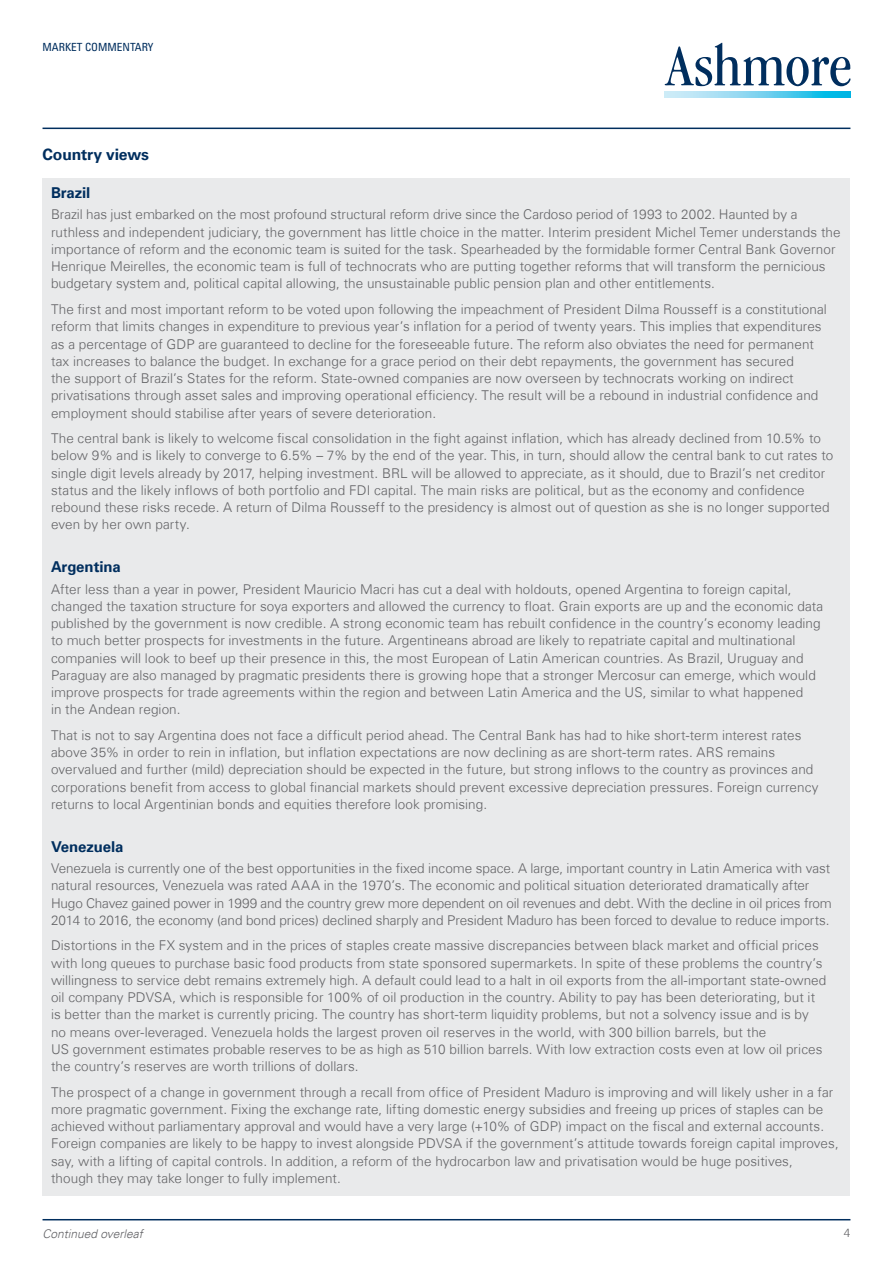
<style>
.page{position:relative;width:893px;height:1263px;background:#fff}
.page>*{position:absolute;margin:0;border:0;box-sizing:border-box;transform-origin:0 0}
.t1{font:700 15.75px "Univers Com 65";letter-spacing:-.01em;color:#002e5e}
.t2{font:700 15px "Univers Com 65";letter-spacing:-.01em;color:#002e5e}
.t3{font:300 13.5px/17.2px "Univers Com 45";letter-spacing:.005em;color:#636366}
.t4{font:italic 300 12px "Univers Com 45";color:#636366}
.t5{font:300 12px "Univers Com 45";color:#636366}
.t6{font:condensed 11.25px "Univers Com 57";color:#002e5e}
</style>
<div class="page">
<svg style="left:665px;top:43px;width:185px;height:43px"></svg>
<svg style="left:665px;top:92px;width:185px;height:6px"></svg>
<hr style="left:43px;top:128px;width:807px;height:1px;background:#002e5e">
<div style="left:43px;top:179px;width:807px;height:1017px;background:#e9eaeb"></div>
<hr style="left:43px;top:1219px;width:807px;height:1px;background:#002e5e">
<p class="t6" style="left:43px;top:40px;width:113px">MARKET COMMENTARY</p>
<p class="t1" style="left:43px;top:145px;width:108px">Country views</p>
<p class="t2" style="left:51px;top:184px;width:41px">Brazil</p>
<p class="t3" style="left:51px;top:206px;width:791px">Brazil has just embarked on the most profound structural reform drive since the Cardoso period of 1993 to 2002. Haunted by a ruthless and independent judiciary, the government has little choice in the matter. Interim president Michel Temer understands the importance of reform and the economic team is suited for the task. Spearheaded by the formidable former Central Bank Governor Henrique Meirelles, the economic team is full of technocrats who are putting together reforms that will transform the pernicious budgetary system and, political capital allowing, the unsustainable public pension plan and other entitlements.</p>
<p class="t3" style="left:51px;top:301px;width:777px">The first and most important reform to be voted upon following the impeachment of President Dilma Rousseff is a constitutional reform that limits changes in expenditure to previous year’s inflation for a period of twenty years. This implies that expenditures as a percentage of GDP are guaranteed to decline for the foreseeable future. The reform also obviates the need for permanent tax increases to balance the budget. In exchange for a grace period on their debt repayments, the government has secured<br>the support of Brazil’s States for the reform. State-owned companies are now overseen by technocrats working on indirect privatisations through asset sales and improving operational efficiency. The result will be a rebound in industrial confidence and employment should stabilise after years of severe deterioration.</p>
<p class="t3" style="left:51px;top:430px;width:784px">The central bank is likely to welcome fiscal consolidation in the fight against inflation, which has already declined from 10.5% to below 9% and is likely to converge to 6.5% – 7% by the end of the year. This, in turn, should allow the central bank to cut rates to single digit levels already by 2017, helping investment. BRL will be allowed to appreciate, as it should, due to Brazil’s net creditor status and the likely inflows of both portfolio and FDI capital. The main risks are political, but as the economy and confidence rebound these risks recede. A return of Dilma Rousseff to the presidency is almost out of question as she is no longer supported even by her own party.</p>
<p class="t2" style="left:51px;top:558px;width:71px">Argentina</p>
<p class="t3" style="left:51px;top:580px;width:774px">After less than a year in power, President Mauricio Macri has cut a deal with holdouts, opened Argentina to foreign capital, changed the taxation structure for soya exporters and allowed the currency to float. Grain exports are up and the economic data published by the government is now credible. A strong economic team has rebuilt confidence in the country’s economy leading to much better prospects for investments in the future. Argentineans abroad are likely to repatriate capital and multinational companies will look to beef up their presence in this, the most European of Latin American countries. As Brazil, Uruguay and Paraguay are also managed by pragmatic presidents there is growing hope that a stronger Mercosur can emerge, which would improve prospects for trade agreements within the region and between Latin America and the US, similar to what happened<br>in the Andean region.</p>
<p class="t3" style="left:51px;top:726px;width:769px">That is not to say Argentina does not face a difficult period ahead. The Central Bank has had to hike short-term interest rates above 35% in order to rein in inflation, but inflation expectations are now declining as are short-term rates. ARS remains overvalued and further (mild) depreciation should be expected in the future, but strong inflows to the country as provinces and corporations benefit from access to global financial markets should prevent excessive depreciation pressures. Foreign currency returns to local Argentinian bonds and equities therefore look promising.</p>
<p class="t2" style="left:51px;top:837px;width:74px">Venezuela</p>
<p class="t3" style="left:51px;top:860px;width:782px">Venezuela is currently one of the best opportunities in the fixed income space. A large, important country in Latin America with vast natural resources, Venezuela was rated AAA in the 1970’s. The economic and political situation deteriorated dramatically after Hugo Chavez gained power in 1999 and the country grew more dependent on oil revenues and debt. With the decline in oil prices from 2014 to 2016, the economy (and bond prices) declined sharply and President Maduro has been forced to devalue to reduce imports.</p>
<p class="t3" style="left:51px;top:937px;width:777px">Distortions in the FX system and in the prices of staples create massive discrepancies between black market and official prices with long queues to purchase basic food products from state sponsored supermarkets. In spite of these problems the country’s willingness to service debt remains extremely high. A default could lead to a halt in oil exports from the all-important state-owned oil company PDVSA, which is responsible for 100% of oil production in the country. Ability to pay has been deteriorating, but it is better than the market is currently pricing. The country has short-term liquidity problems, but not a solvency issue and is by no means over-leveraged. Venezuela holds the largest proven oil reserves in the world, with 300 billion barrels, but the<br>US government estimates probable reserves to be as high as 510 billion barrels. With low extraction costs even at low oil prices the country’s reserves are worth trillions of dollars.</p>
<p class="t3" style="left:51px;top:1083px;width:789px">The prospect of a change in government through a recall from office of President Maduro is improving and will likely usher in a far more pragmatic government. Fixing the exchange rate, lifting domestic energy subsidies and freeing up prices of staples can be achieved without parliamentary approval and would have a very large (+10% of GDP) impact on the fiscal and external accounts.<br>Foreign companies are likely to be happy to invest alongside PDVSA if the government’s attitude towards foreign capital improves, say, with a lifting of capital controls. In addition, a reform of the hydrocarbon law and privatisation would be huge positives,<br>though they may take longer to fully implement.</p>
<p class="t4" style="left:43px;top:1226px;width:102px">Continued overleaf</p>
<p class="t5" style="left:844px;top:1226px;width:8px">4</p>
</div>
